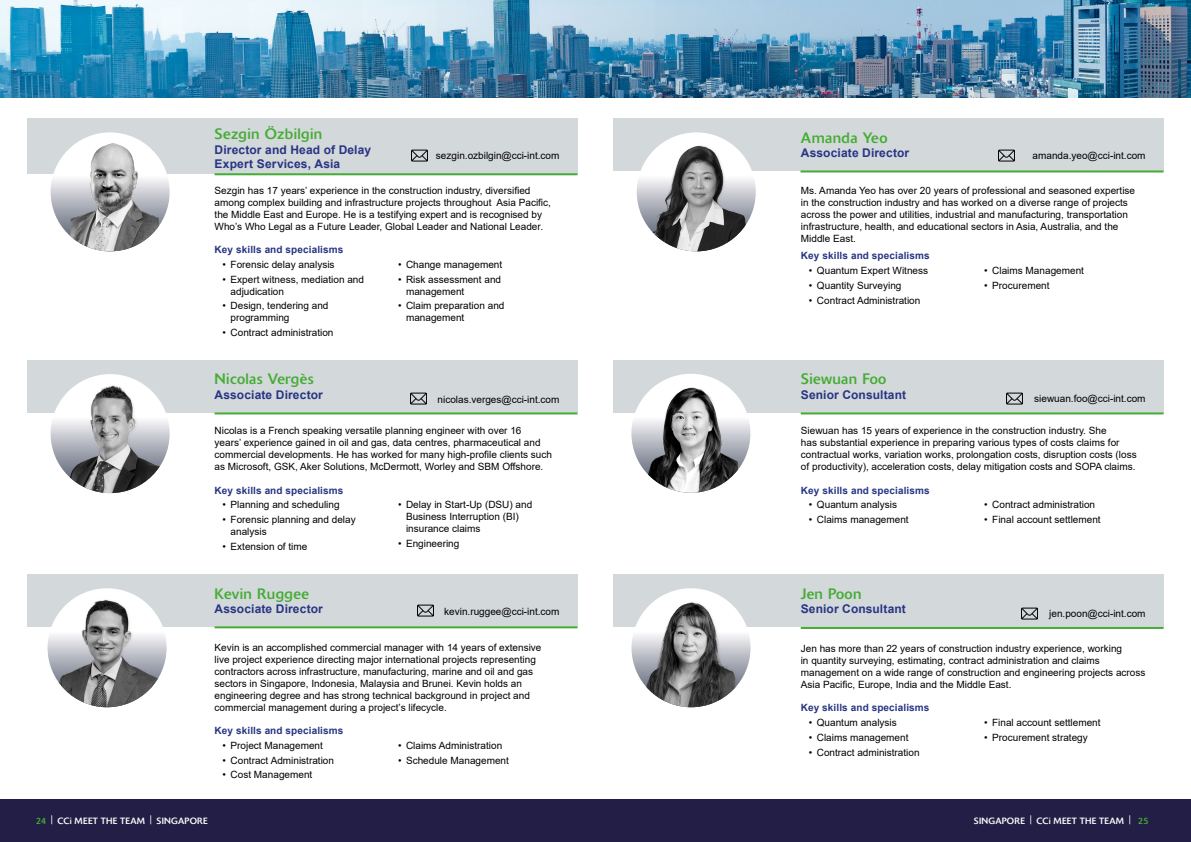
<style>
.page{position:relative;width:1191px;height:842px;background:#fff}
.page>*{position:absolute;margin:0;border:0;box-sizing:border-box;transform-origin:0 0}
.t1{font:15px "Delta";letter-spacing:.025em;color:#45ac34}
.t2{font:700 12px/14.4px "Arial";letter-spacing:.01em;color:#283583}
.t3{font:10px/12px "Arial";color:#000}
.t4{font:700 10px "Arial";letter-spacing:.01em;color:#283583}
.t5{font:9px "Delta";letter-spacing:.025em;color:#fff}
.s1{color:#45ac34}
</style>
<div class="page">
<div style="left:0;top:799px;width:1191px;height:43px;background:#231e45"></div>
<img style="left:0;top:0;width:1191px;height:98px">
<div style="left:27px;top:360px;width:550px;height:52px;background:#d3d8db"></div>
<hr style="left:215px;top:412px;width:362px;height:2px;background:#45ac34">
<img style="left:410px;top:392px;width:16px;height:13px">
<img style="left:51px;top:374px;width:119px;height:119px;border-radius:59px">
<div style="left:613px;top:360px;width:550px;height:52px;background:#d3d8db"></div>
<hr style="left:800px;top:412px;width:363px;height:2px;background:#45ac34">
<img style="left:1006px;top:392px;width:17px;height:13px">
<svg style="left:631px;top:374px;width:119px;height:119px"></svg>
<img style="left:646px;top:378px;width:92px;height:115px">
<div style="left:27px;top:574px;width:550px;height:53px;background:#d3d8db"></div>
<hr style="left:215px;top:626px;width:362px;height:2px;background:#45ac34">
<img style="left:417px;top:604px;width:16px;height:13px">
<img style="left:48px;top:588px;width:119px;height:119px;border-radius:59px">
<div style="left:613px;top:574px;width:550px;height:53px;background:#d3d8db"></div>
<hr style="left:800px;top:627px;width:363px;height:2px;background:#45ac34">
<img style="left:1021px;top:607px;width:17px;height:13px">
<img style="left:631px;top:588px;width:119px;height:119px;border-radius:59px">
<div style="left:27px;top:119px;width:550px;height:55px;background:#d3d8db"></div>
<hr style="left:215px;top:173px;width:362px;height:2px;background:#45ac34">
<img style="left:411px;top:149px;width:16px;height:13px">
<svg style="left:51px;top:132px;width:119px;height:119px;background:#cecfd5"></svg>
<img style="left:70px;top:133px;width:89px;height:118px">
<div style="left:613px;top:119px;width:550px;height:52px;background:#d3d8db"></div>
<hr style="left:800px;top:170px;width:363px;height:2px;background:#45ac34">
<img style="left:998px;top:149px;width:16px;height:13px">
<img style="left:637px;top:132px;width:118px;height:119px">
<h1 class="t1" style="left:215px;top:125px;width:109px">Sezgin Özbilgin</h1>
<p class="t2" style="left:215px;top:143px;width:158px">Director and Head of Delay<br>Expert Services, Asia</p>
<p class="t3" style="left:436px;top:150px;width:125px">sezgin.ozbilgin@cci-int.com</p>
<p class="t3" style="left:215px;top:184px;width:338px">Sezgin has 17 years’ experience in the construction industry, diversified among complex building and infrastructure projects throughout Asia Pacific, the Middle East and Europe. He is a testifying expert and is recognised by Who’s Who Legal as a Future Leader, Global Leader and National Leader.</p>
<p class="t4" style="left:215px;top:242px;width:130px">Key skills and specialisms</p>
<p class="t3" style="left:223px;top:258px;width:113px">• Forensic delay analysis</p>
<p class="t3" style="left:231px;top:273px;width:135px;text-indent:-8px">• Expert witness, mediation and adjudication</p>
<p class="t3" style="left:231px;top:300px;width:99px;text-indent:-8px">• Design, tendering and programming</p>
<p class="t3" style="left:223px;top:327px;width:112px">• Contract administration</p>
<p class="t3" style="left:398px;top:258px;width:106px">• Change management</p>
<p class="t3" style="left:406px;top:273px;width:97px;text-indent:-8px">• Risk assessment and management</p>
<p class="t3" style="left:406px;top:300px;width:100px;text-indent:-8px">• Claim preparation and management</p>
<h1 class="t1" style="left:215px;top:370px;width:100px">Nicolas Vergès</h1>
<p class="t2" style="left:215px;top:387px;width:110px">Associate Director</p>
<p class="t3" style="left:437px;top:393px;width:123px">nicolas.verges@cci-int.com</p>
<p class="t3" style="left:215px;top:425px;width:339px">Nicolas is a French speaking versatile planning engineer with over 16<br>years’ experience gained in oil and gas, data centres, pharmaceutical and commercial developments. He has worked for many high-profile clients such as Microsoft, GSK, Aker Solutions, McDermott, Worley and SBM Offshore.</p>
<p class="t4" style="left:215px;top:483px;width:130px">Key skills and specialisms</p>
<p class="t3" style="left:223px;top:499px;width:118px">• Planning and scheduling</p>
<p class="t3" style="left:231px;top:514px;width:127px;text-indent:-8px">• Forensic planning and delay analysis</p>
<p class="t3" style="left:223px;top:540px;width:86px">• Extension of time</p>
<p class="t3" style="left:406px;top:499px;width:128px;text-indent:-8px">• Delay in Start-Up (DSU) and<br>Business Interruption (BI) insurance claims</p>
<p class="t3" style="left:398px;top:538px;width:63px">• Engineering</p>
<h1 class="t1" style="left:215px;top:585px;width:96px">Kevin Ruggee</h1>
<p class="t2" style="left:215px;top:602px;width:110px">Associate Director</p>
<p class="t3" style="left:215px;top:641px;width:328px">Kevin is an accomplished commercial manager with 14 years of extensive live project experience directing major international projects representing contractors across infrastructure, manufacturing, marine and oil and gas sectors in Singapore, Indonesia, Malaysia and Brunei. Kevin holds an engineering degree and has strong technical background in project and commercial management during a project’s lifecycle.</p>
<p class="t4" style="left:215px;top:723px;width:130px">Key skills and specialisms</p>
<p class="t3" style="left:223px;top:739px;width:102px">• Project Management</p>
<p class="t3" style="left:223px;top:754px;width:113px">• Contract Administration</p>
<p class="t3" style="left:223px;top:769px;width:91px">• Cost Management</p>
<p class="t3" style="left:444px;top:605px;width:117px">kevin.ruggee@cci-int.com</p>
<p class="t3" style="left:398px;top:739px;width:106px">• Claims Administration</p>
<p class="t3" style="left:398px;top:754px;width:112px">• Schedule Management</p>
<h1 class="t1" style="left:801px;top:129px;width:88px">Amanda Yeo</h1>
<p class="t2" style="left:801px;top:146px;width:110px">Associate Director</p>
<p class="t3" style="left:801px;top:184px;width:336px">Ms. Amanda Yeo has over 20 years of professional and seasoned expertise in the construction industry and has worked on a diverse range of projects across the power and utilities, industrial and manufacturing, transportation infrastructure, health, and educational sectors in Asia, Australia, and the Middle East.</p>
<p class="t4" style="left:801px;top:249px;width:130px">Key skills and specialisms</p>
<p class="t3" style="left:809px;top:265px;width:121px">• Quantum Expert Witness</p>
<p class="t3" style="left:809px;top:279px;width:94px">• Quantity Surveying</p>
<p class="t3" style="left:809px;top:294px;width:113px">• Contract Administration</p>
<p class="t3" style="left:1032px;top:149px;width:114px">amanda.yeo@cci-int.com</p>
<p class="t3" style="left:984px;top:265px;width:101px">• Claims Management</p>
<p class="t3" style="left:984px;top:279px;width:67px">• Procurement</p>
<h1 class="t1" style="left:801px;top:370px;width:87px">Siewuan Foo</h1>
<p class="t2" style="left:801px;top:387px;width:107px">Senior Consultant</p>
<p class="t3" style="left:1034px;top:393px;width:113px">siewuan.foo@cci-int.com</p>
<p class="t3" style="left:801px;top:425px;width:337px">Siewuan has 15 years of experience in the construction industry. She<br>has substantial experience in preparing various types of costs claims for contractual works, variation works, prolongation costs, disruption costs (loss of productivity), acceleration costs, delay mitigation costs and SOPA claims.</p>
<p class="t4" style="left:801px;top:483px;width:130px">Key skills and specialisms</p>
<p class="t3" style="left:809px;top:499px;width:90px">• Quantum analysis</p>
<p class="t3" style="left:809px;top:514px;width:101px">• Claims management</p>
<p class="t3" style="left:984px;top:499px;width:112px">• Contract administration</p>
<p class="t3" style="left:984px;top:514px;width:118px">• Final account settlement</p>
<h1 class="t1" style="left:800px;top:585px;width:62px">Jen Poon</h1>
<p class="t2" style="left:800px;top:602px;width:107px">Senior Consultant</p>
<p class="t3" style="left:1049px;top:608px;width:98px">jen.poon@cci-int.com</p>
<p class="t3" style="left:800px;top:642px;width:346px">Jen has more than 22 years of construction industry experience, working<br>in quantity surveying, estimating, contract administration and claims management on a wide range of construction and engineering projects across Asia Pacific, Europe, India and the Middle East.</p>
<p class="t4" style="left:800px;top:701px;width:130px">Key skills and specialisms</p>
<p class="t3" style="left:808px;top:716px;width:90px">• Quantum analysis</p>
<p class="t3" style="left:808px;top:731px;width:101px">• Claims management</p>
<p class="t3" style="left:808px;top:746px;width:112px">• Contract administration</p>
<p class="t3" style="left:984px;top:716px;width:118px">• Final account settlement</p>
<p class="t3" style="left:984px;top:731px;width:105px">• Procurement strategy</p>
<p class="t5" style="left:36px;top:815px;width:136px"><span class="s1">24</span> | CCi MEET THE TEAM | S ingapo</p>
<p class="t5" style="left:197px;top:815px;width:12px">re</p>
<p class="t5" style="left:974px;top:815px;width:15px">Singapo</p>
<p class="t5" style="left:1014px;top:815px;width:135px">re | CCi MEET THE TEAM | <span class="s1">25</span></p>
</div>
